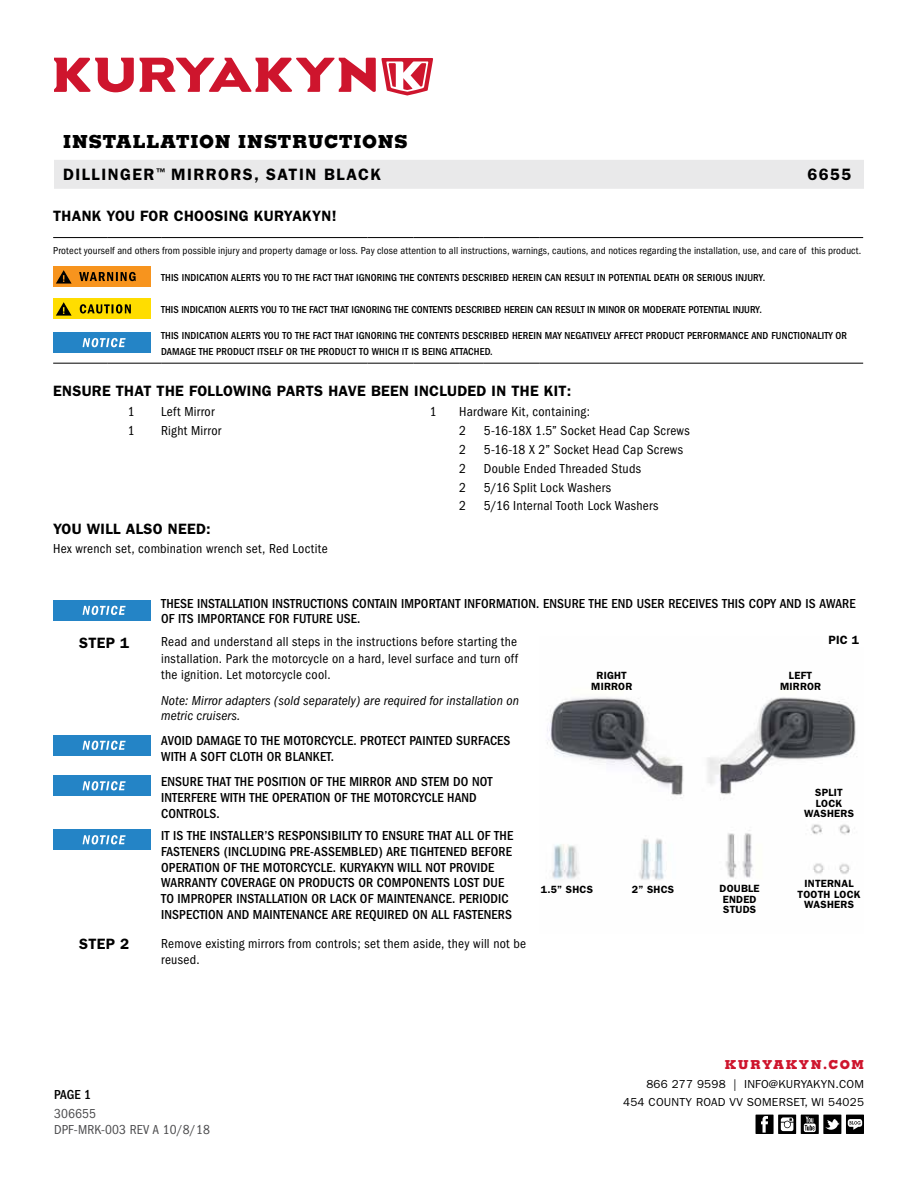
<style>
.page{position:relative;width:918px;height:1188px;background:#fff}
.page>*{position:absolute;margin:0;border:0;box-sizing:border-box;transform-origin:0 0}
.t1{font:800 18px "Memphis";letter-spacing:.04em;color:#000}
.t2{font:600 16.5px "Franklin Gothic";letter-spacing:.09em;color:#000}
.t3{font:600 15px "Franklin Gothic";letter-spacing:.02em;color:#000}
.t4{font:500 condensed 13.5px/15.8px "Franklin Gothic";letter-spacing:.01em;color:#000}
.t5{font:condensed 13.5px/16.5px "Franklin Gothic";letter-spacing:.02em;color:#000;text-align:justify}
.t6{font:italic condensed 13.5px/15.8px "Franklin Gothic";letter-spacing:.01em;color:#000}
.t7{font:condensed 13.5px/15.8px "Franklin Gothic";letter-spacing:.01em;color:#4d4d4f}
.t8{font:800 12.3px "Memphis";letter-spacing:.12em;color:#ce152d}
.t9{font:600 12px "Franklin Gothic";color:#000}
.t10{font:11.7px/18px "Franklin Gothic";letter-spacing:.02em;color:#000;text-align:right}
.t11{font:500 condensed 10.5px/15.8px "Franklin Gothic";letter-spacing:.01em;color:#000}
.t12{font:condensed 10.5px "Franklin Gothic";letter-spacing:.015em;color:#000}
.t13{font:600 10.5px/10.5px "Franklin Gothic";letter-spacing:.02em;color:#000;text-align:center}
</style>
<div class="page">
<svg style="left:54px;top:58px;width:379px;height:38px"></svg>
<div style="left:54px;top:160px;width:810px;height:29px;background:#e9e9ea"></div>
<div style="left:846px;top:1115px;width:18px;height:19px;background:#000"></div>
<svg style="left:848px;top:1119px;width:14px;height:11px"></svg>
<svg style="left:778px;top:1115px;width:18px;height:19px"></svg>
<svg style="left:781px;top:1117px;width:12px;height:14px"></svg>
<div style="left:756px;top:1115px;width:18px;height:19px;background:#000"></div>
<svg style="left:761px;top:1116px;width:7px;height:17px"></svg>
<svg style="left:801px;top:1115px;width:18px;height:19px"></svg>
<svg style="left:804px;top:1117px;width:12px;height:15px"></svg>
<div style="left:823px;top:1115px;width:18px;height:19px;background:#000"></div>
<svg style="left:825px;top:1119px;width:15px;height:11px"></svg>
<hr style="left:53px;top:237px;width:54px;height:1px;background:#000">
<hr style="left:107px;top:237px;width:54px;height:1px;background:#000">
<hr style="left:161px;top:237px;width:207px;height:1px;background:#000">
<hr style="left:368px;top:237px;width:45px;height:1px;background:#000">
<hr style="left:413px;top:237px;width:46px;height:1px;background:#000">
<svg style="left:459px;top:237px;width:25px;height:1px"></svg>
<hr style="left:484px;top:237px;width:55px;height:1px;background:#000">
<hr style="left:539px;top:237px;width:324px;height:1px;background:#000">
<hr style="left:53px;top:363px;width:54px;height:1px;background:#000">
<hr style="left:107px;top:363px;width:54px;height:1px;background:#000">
<hr style="left:161px;top:363px;width:207px;height:1px;background:#000">
<hr style="left:368px;top:363px;width:45px;height:1px;background:#000">
<hr style="left:413px;top:363px;width:46px;height:1px;background:#000">
<svg style="left:459px;top:363px;width:25px;height:1px"></svg>
<hr style="left:484px;top:363px;width:55px;height:1px;background:#000">
<hr style="left:539px;top:363px;width:324px;height:1px;background:#000">
<div style="left:53px;top:267px;width:97px;height:20px;background:#f7941e"></div>
<svg style="left:79px;top:272px;width:57px;height:9px"></svg>
<svg style="left:56px;top:270px;width:16px;height:14px"></svg>
<div style="left:53px;top:299px;width:97px;height:20px;background:#fd0"></div>
<svg style="left:56px;top:302px;width:16px;height:14px"></svg>
<svg style="left:80px;top:304px;width:51px;height:10px"></svg>
<div style="left:53px;top:333px;width:97px;height:20px;background:#2484c6"></div>
<svg style="left:83px;top:338px;width:43px;height:9px"></svg>
<div style="left:53px;top:600px;width:97px;height:20px;background:#2484c6"></div>
<svg style="left:83px;top:606px;width:43px;height:9px"></svg>
<img style="left:547px;top:697px;width:310px;height:183px">
<div style="left:53px;top:735px;width:97px;height:20px;background:#2484c6"></div>
<svg style="left:83px;top:741px;width:43px;height:9px"></svg>
<div style="left:53px;top:776px;width:97px;height:20px;background:#2484c6"></div>
<svg style="left:83px;top:781px;width:43px;height:9px"></svg>
<div style="left:53px;top:830px;width:97px;height:20px;background:#2484c6"></div>
<svg style="left:83px;top:835px;width:43px;height:9px"></svg>
<h1 class="t1" style="left:63px;top:130px;width:346px">INSTALLATION INSTRUCTIONS</h1>
<p class="t2" style="left:63px;top:165px;width:320px">DILLINGER<sup>™</sup> MIRRORS, SATIN BLACK</p>
<p class="t2" style="left:807px;top:165px;width:46px">6655</p>
<p class="t3" style="left:53px;top:207px;width:285px">THANK YOU FOR CHOOSING KURYAKYN!</p>
<p class="t12" style="left:53px;top:245px;width:810px">Protect yourself and others from possible injury and property damage or loss. Pay close attention to all instructions, warnings, cautions, and notices regarding the installation, use, and care of this product.</p>
<p class="t11" style="left:161px;top:270px;width:606px">THIS INDICATION ALERTS YOU TO THE FACT THAT IGNORING THE CONTENTS DESCRIBED HEREIN CAN RESULT IN POTENTIAL DEATH OR SERIOUS INJURY.</p>
<p class="t11" style="left:161px;top:302px;width:602px">THIS INDICATION ALERTS YOU TO THE FACT THAT IGNORING THE CONTENTS DESCRIBED HEREIN CAN RESULT IN MINOR OR MODERATE POTENTIAL INJURY.</p>
<p class="t11" style="left:161px;top:328px;width:687px">THIS INDICATION ALERTS YOU TO THE FACT THAT IGNORING THE CONTENTS DESCRIBED HEREIN MAY NEGATIVELY AFFECT PRODUCT PERFORMANCE AND FUNCTIONALITY OR<br>DAMAGE THE PRODUCT ITSELF OR THE PRODUCT TO WHICH IT IS BEING ATTACHED.</p>
<p class="t3" style="left:53px;top:382px;width:520px">ENSURE THAT THE FOLLOWING PARTS HAVE BEEN INCLUDED IN THE KIT:</p>
<p class="t5" style="left:128px;top:404px;width:8px">1</p>
<p class="t5" style="left:161px;top:404px;width:55px">Left Mirror</p>
<p class="t5" style="left:430px;top:404px;width:8px">1</p>
<p class="t5" style="left:459px;top:404px;width:133px">Hardware Kit, containing:</p>
<p class="t5" style="left:128px;top:423px;width:8px">1</p>
<p class="t5" style="left:161px;top:423px;width:62px">Right Mirror</p>
<p class="t5" style="left:459px;top:423px;width:8px">2</p>
<p class="t5" style="left:484px;top:423px;width:208px">5-16-18X 1.5” Socket Head Cap Screws</p>
<p class="t5" style="left:459px;top:441px;width:8px">2</p>
<p class="t5" style="left:484px;top:441px;width:201px">5-16-18 X 2” Socket Head Cap Screws</p>
<p class="t5" style="left:459px;top:460px;width:8px">2</p>
<p class="t5" style="left:484px;top:460px;width:159px">Double Ended Threaded Studs</p>
<p class="t5" style="left:459px;top:479px;width:8px">2</p>
<p class="t5" style="left:484px;top:479px;width:129px">5/16 Split Lock Washers</p>
<p class="t5" style="left:459px;top:498px;width:8px">2</p>
<p class="t5" style="left:484px;top:498px;width:176px">5/16 Internal Tooth Lock Washers</p>
<p class="t3" style="left:53px;top:520px;width:159px">YOU WILL ALSO NEED:</p>
<p class="t5" style="left:53px;top:541px;width:276px">Hex wrench set, combination wrench set, Red Loctite</p>
<p class="t4" style="left:161px;top:595px;width:696px">THESE INSTALLATION INSTRUCTIONS CONTAIN IMPORTANT INFORMATION. ENSURE THE END USER RECEIVES THIS COPY AND IS AWARE<br>OF ITS IMPORTANCE FOR FUTURE USE.</p>
<p class="t3" style="left:79px;top:634px;width:52px">STEP 1</p>
<p class="t5" style="left:161px;top:634px;width:358px">Read and understand all steps in the instructions before starting the installation. Park the motorcycle on a hard, level surface and turn off the ignition. Let motorcycle cool.</p>
<p class="t6" style="left:161px;top:692px;width:359px">Note: Mirror adapters (sold separately) are required for installation on metric cruisers.</p>
<p class="t4" style="left:161px;top:733px;width:351px">AVOID DAMAGE TO THE MOTORCYCLE. PROTECT PAINTED SURFACES<br>WITH A SOFT CLOTH OR BLANKET.</p>
<p class="t4" style="left:161px;top:774px;width:333px">ENSURE THAT THE POSITION OF THE MIRROR AND STEM DO NOT<br>INTERFERE WITH THE OPERATION OF THE MOTORCYCLE HAND<br>CONTROLS.</p>
<p class="t4" style="left:161px;top:828px;width:354px">IT IS THE INSTALLER’S RESPONSIBILITY TO ENSURE THAT ALL OF THE FASTENERS (INCLUDING PRE-ASSEMBLED) ARE TIGHTENED BEFORE OPERATION OF THE MOTORCYCLE. KURYAKYN WILL NOT PROVIDE WARRANTY COVERAGE ON PRODUCTS OR COMPONENTS LOST DUE TO IMPROPER INSTALLATION OR LACK OF MAINTENANCE. PERIODIC INSPECTION AND MAINTENANCE ARE REQUIRED ON ALL FASTENERS</p>
<p class="t3" style="left:79px;top:935px;width:52px">STEP 2</p>
<p class="t5" style="left:161px;top:935px;width:366px">Remove existing mirrors from controls; set them aside, they will not be reused.</p>
<p class="t9" style="left:828px;top:633px;width:32px">PIC 1</p>
<p class="t13" style="left:591px;top:670px;width:43px">RIGHT<br>MIRROR</p>
<p class="t13" style="left:780px;top:670px;width:43px">LEFT<br>MIRROR</p>
<p class="t13" style="left:541px;top:884px;width:54px">1.5” SHCS</p>
<p class="t13" style="left:632px;top:884px;width:44px">2” SHCS</p>
<p class="t13" style="left:720px;top:884px;width:42px">DOUBLE<br>ENDED<br>STUDS</p>
<p class="t13" style="left:804px;top:787px;width:51px">SPLIT<br>LOCK<br>WASHERS</p>
<p class="t13" style="left:798px;top:878px;width:64px">INTERNAL<br>TOOTH LOCK<br>WASHERS</p>
<p class="t4" style="left:54px;top:1087px;width:39px">PAGE 1</p>
<p class="t7" style="left:54px;top:1106px;width:157px">306655<br>DPF-MRK-003 REV A 10/8/18</p>
<p class="t8" style="left:725px;top:1057px;width:141px">KURYAKYN.COM</p>
<p class="t10" style="left:623px;top:1076px;width:242px">866 277 9598 | INFO@KURYAKYN.COM<br>454 COUNTY ROAD VV SOMERSET, WI 54025</p>
</div>
